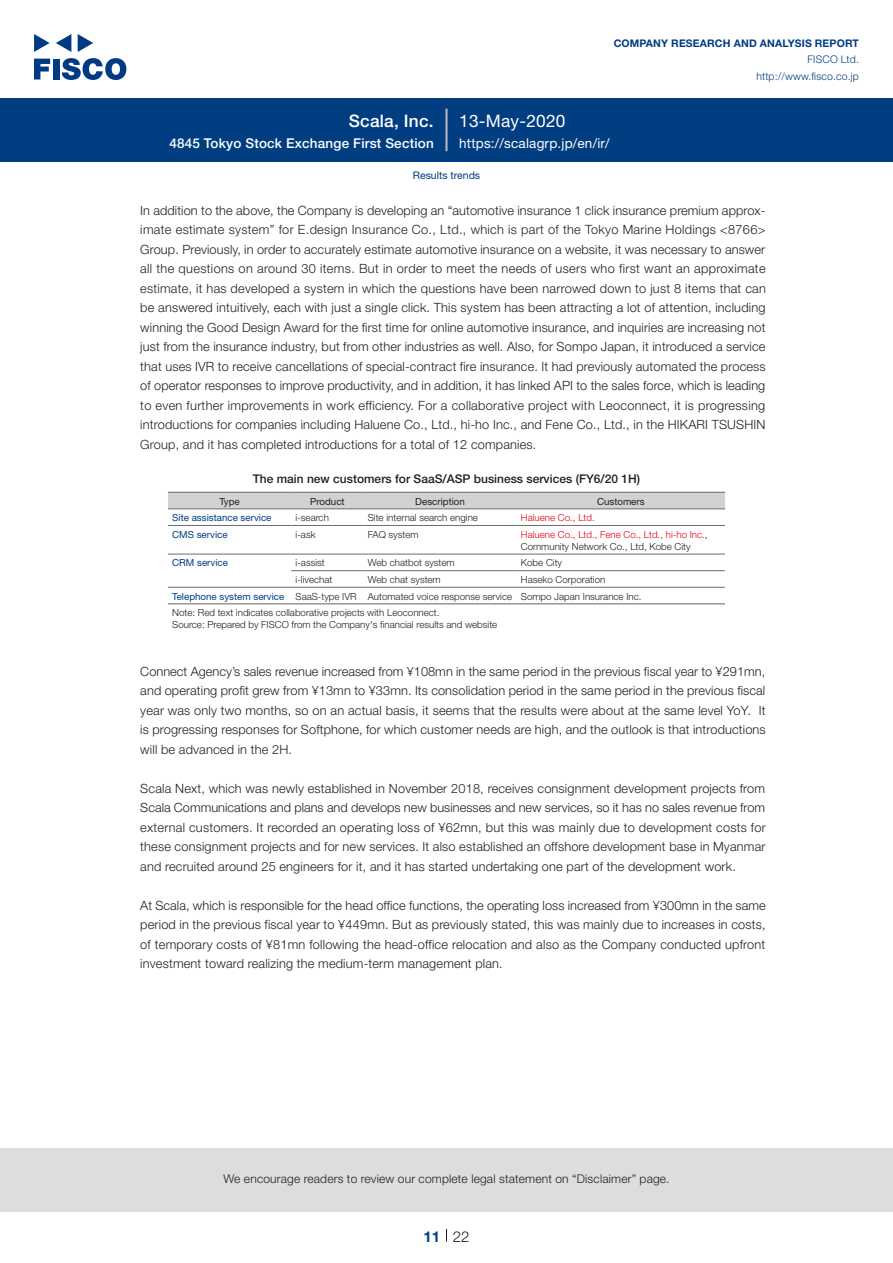
<style>
.page{position:relative;width:893px;height:1263px;background:#fff}
.page>*{position:absolute;margin:0;border:0;box-sizing:border-box;transform-origin:0 0}
.t1{font:17.25px "Helvetica Neue LT Std";letter-spacing:.015em;color:#fff}
.t2{font:500 17.25px "Helvetica Neue LT Std";letter-spacing:.015em;color:#fff}
.t3{font:300 15px "Helvetica Neue LT Std";color:#231f20}
.t4{font:700 15px "Helvetica Neue LT Std";color:#003d81}
.t5{font:500 13.5px "Helvetica Neue LT Std";letter-spacing:.015em;color:#fff}
.t6{font:13.5px "Helvetica Neue LT Std";letter-spacing:.015em;color:#fff}
.本文3mm_e{font:300 12.75px/19.5px "Helvetica Neue LT Std";letter-spacing:.01em;color:#231f20;text-align:justify}
.t7{font:300 12px "Helvetica Neue LT Std";letter-spacing:.015em;color:#231f20}
.チャートタイトル_e{font:500 12px "Helvetica Neue LT Std";color:#231f20}
.t8{font:700 10.5px "Helvetica Neue LT Std";letter-spacing:.015em;color:#003d81}
.t9{font:300 10.5px/16.5px "Helvetica Neue LT Std";letter-spacing:.015em;color:#003d81;text-align:right}
.ヘッダー_e{font:10.5px "Helvetica Neue LT Std";color:#003d81}
.表組み基本スタイル_en{font:300 9.75px "Helvetica Neue LT Std";color:#231f20}
.表左_en{font:9.75px "Helvetica Neue LT Std";color:#003d81}
.表組み基本スタイル_en-2{font:300 9.75px "Helvetica Neue LT Std";color:#ea030f}
.表上_en{font:9.75px "Helvetica Neue LT Std";color:#231f20}
.表組み基本スタイル_en-3{font:300 9.75px "Helvetica Neue LT Std";color:#ea000f}
.s1{color:#231f20}
</style>
<div class="page">
<div style="left:0;top:1148px;width:893px;height:64px;background:#ddd"></div>
<svg style="left:34px;top:59px;width:16px;height:20px"></svg>
<div style="left:53px;top:59px;width:6px;height:20px;background:#003a83"></div>
<svg style="left:62px;top:58px;width:64px;height:22px"></svg>
<svg style="left:34px;top:34px;width:16px;height:18px"></svg>
<svg style="left:78px;top:34px;width:15px;height:18px"></svg>
<svg style="left:56px;top:34px;width:15px;height:18px"></svg>
<div style="left:0;top:98px;width:893px;height:64px;background:#003d81"></div>
<hr style="left:445px;top:109px;width:3px;height:42px;background:#b5b5b6">
<svg style="left:446px;top:1229px;width:1px;height:13px"></svg>
<div style="left:168px;top:493px;width:557px;height:16px;background:#d1d2d4"></div>
<hr style="left:168px;top:509px;width:123px;height:1px;background:#6c6d70">
<hr style="left:291px;top:509px;width:73px;height:1px;background:#6c6d70">
<hr style="left:364px;top:509px;width:153px;height:1px;background:#6c6d70">
<hr style="left:517px;top:509px;width:208px;height:1px;background:#6c6d70">
<hr style="left:168px;top:525px;width:123px;height:1px;background:#6c6d70">
<hr style="left:291px;top:525px;width:73px;height:1px;background:#6c6d70">
<hr style="left:364px;top:525px;width:153px;height:1px;background:#6c6d70">
<hr style="left:517px;top:525px;width:208px;height:1px;background:#6c6d70">
<hr style="left:168px;top:554px;width:123px;height:1px;background:#6c6d70">
<hr style="left:291px;top:554px;width:73px;height:1px;background:#6c6d70">
<hr style="left:364px;top:554px;width:153px;height:1px;background:#6c6d70">
<hr style="left:517px;top:554px;width:208px;height:1px;background:#6c6d70">
<hr style="left:291px;top:570px;width:73px;height:1px;background:#6c6d70">
<hr style="left:364px;top:570px;width:153px;height:1px;background:#6c6d70">
<hr style="left:517px;top:570px;width:208px;height:1px;background:#6c6d70">
<hr style="left:168px;top:587px;width:123px;height:1px;background:#6c6d70">
<hr style="left:291px;top:587px;width:73px;height:1px;background:#6c6d70">
<hr style="left:364px;top:587px;width:153px;height:1px;background:#6c6d70">
<hr style="left:517px;top:587px;width:208px;height:1px;background:#6c6d70">
<hr style="left:168px;top:492px;width:123px;height:1px;background:#6c6d70">
<hr style="left:291px;top:492px;width:73px;height:1px;background:#6c6d70">
<hr style="left:364px;top:492px;width:153px;height:1px;background:#6c6d70">
<hr style="left:517px;top:492px;width:208px;height:1px;background:#6c6d70">
<hr style="left:168px;top:603px;width:123px;height:1px;background:#6c6d70">
<hr style="left:291px;top:603px;width:73px;height:1px;background:#6c6d70">
<hr style="left:364px;top:603px;width:153px;height:1px;background:#6c6d70">
<hr style="left:517px;top:603px;width:208px;height:1px;background:#6c6d70">
<h1 class="t2" style="left:349px;top:110px;width:86px">Scala, Inc.</h1>
<p class="t5" style="left:169px;top:135px;width:266px">4845 Tokyo Stock Exchange First Section</p>
<h1 class="t1" style="left:459px;top:110px;width:108px">13-May-2020</h1>
<p class="t8" style="left:614px;top:37px;width:247px">COMPANY RESEARCH AND ANALYSIS REPORT</p>
<p class="t9" style="left:756px;top:51px;width:104px">FISCO Ltd. http://www.fisco.co j p.</p>
<p class="t6" style="left:459px;top:135px;width:152px">https://scalagrp j p. / e n /i r/</p>
<p class="ヘッダー_e" style="left:413px;top:169px;width:69px">Results trends</p>
<p class="本文3mm_e" style="left:140px;top:200px;width:627px">In addition to the above, the Company is developing an “automotive insurance 1 click insurance premium approx-</p>
<p class="本文3mm_e" style="left:140px;top:239px;width:627px">Group. Previously in, order to accurately estimate automotive insurance on a website it, was necessary to answer all the questions on around 30 items. But in order to meet the needs of users who first want an approximate estimate it, has developed a system in which the questions have been narrowed down to just 8 items that can be answered intuitively, each with just a single click. This system has been attracting a lot of attention, including winning the Good Design Award for the first time for online automotive insurance, and inquiries are increasing not just from the insurance industry, but from other industries as well. Also, for Sompo Japan it, introduced a service that uses IVR to receive cancellations of special-contract fire insurance It. had previously automated the process of operator responses to improve productivity, and in addition it, has linked API to the sales force, which is leading to even further improvements in work efficiency. For a collaborative project with Leoconnect isit, progressing introductions for companies including Haluene Co., Ltd., hi-ho Inc., and Fene Co., Ltd in., the HIKARI TSUSHIN Group, and it has completed introductions for a total of 12 companies.</p>
<p class="チャートタイトル_e" style="left:253px;top:472px;width:389px">The main new customers for SaaS/ASP business services (FY6/20 H1 (</p>
<p class="表上_en" style="left:597px;top:495px;width:49px">Customers</p>
<p class="本文3mm_e" style="left:140px;top:220px;width:627px">imate estimate system” for E.design Insurance Co., Ltd., which is part of the Tokyo Marine Holdings &gt;8766&lt;</p>
<p class="表上_en" style="left:219px;top:495px;width:22px">Type</p>
<p class="表上_en" style="left:310px;top:495px;width:36px">Product</p>
<p class="表上_en" style="left:415px;top:495px;width:51px">Description</p>
<p class="表左_en" style="left:172px;top:512px;width:101px">Site assistance service</p>
<p class="表組み基本スタイル_en" style="left:296px;top:512px;width:35px">-i search</p>
<p class="表組み基本スタイル_en" style="left:368px;top:512px;width:112px">Site internal search engine</p>
<p class="表組み基本スタイル_en-3" style="left:521px;top:512px;width:75px">Haluene Co., Ltd.</p>
<p class="表左_en" style="left:172px;top:528px;width:57px">CMS service</p>
<p class="表組み基本スタイル_en" style="left:296px;top:528px;width:22px">-i ask</p>
<p class="表組み基本スタイル_en" style="left:368px;top:528px;width:52px">FAQ system</p>
<p class="表組み基本スタイル_en-2" style="left:521px;top:528px;width:188px">Haluene Co., Ltd., Fene Co., Ltd., hi-ho Inc.<span class="s1">,</span></p>
<p class="表左_en" style="left:172px;top:557px;width:57px">CRM service</p>
<p class="表組み基本スタイル_en" style="left:296px;top:557px;width:31px">-i assist</p>
<p class="表組み基本スタイル_en" style="left:368px;top:557px;width:88px">Web chatbot system</p>
<p class="表組み基本スタイル_en" style="left:521px;top:540px;width:171px">Community Network Co., Ltd, Kobe City</p>
<p class="表組み基本スタイル_en" style="left:521px;top:557px;width:43px">Kobe City</p>
<p class="表組み基本スタイル_en" style="left:296px;top:574px;width:38px">-i livechat</p>
<p class="表組み基本スタイル_en" style="left:368px;top:574px;width:74px">Web chat system</p>
<p class="表組み基本スタイル_en" style="left:521px;top:574px;width:86px">Haseko Corporation</p>
<p class="表組み基本スタイル_en" style="left:296px;top:590px;width:63px">SaaS-type IVR</p>
<p class="表組み基本スタイル_en" style="left:521px;top:590px;width:122px">Sompo Japan Insurance Inc.</p>
<p class="表左_en" style="left:172px;top:590px;width:114px">Telephone system service</p>
<p class="表組み基本スタイル_en" style="left:172px;top:607px;width:269px">Note: Red text indicates collaborative projects with Leoconnect.</p>
<p class="表組み基本スタイル_en" style="left:172px;top:619px;width:327px">Source: Prepared by FISCO from the Company s' financial results and website</p>
<p class="本文3mm_e" style="left:140px;top:661px;width:627px;text-align:right">Connect Agency s’ sales revenue increased from ¥108mn in the same period in the previous fiscal year to ¥291mn, and operating profit grew from ¥13mn to ¥33mn. Its consolidation period in the same period in the previous fiscal<br>It</p>
<p class="表組み基本スタイル_en" style="left:368px;top:590px;width:146px">Automated voice response service</p>
<p class="本文3mm_e" style="left:140px;top:700px;width:627px;text-align:left">year was only two months, so on an actual basis it, seems that the results were about at the same level YoY.<br>is progressing responses for Softphone, for which customer needs are high, and the outlook is that introductions will be advanced in the H2 .</p>
<p class="本文3mm_e" style="left:140px;top:778px;width:627px">Scala Next, which was newly established in November 2018, receives consignment development projects from Scala Communications and plans and develops new businesses and new services, so it has no sales revenue from external customers It. recorded an operating loss of ¥62mn, but this was mainly due to development costs for these consignment projects and for new services It. also established an offshore development base in Myanmar and recruited around 25 engineers for ,i t and it has started undertaking one part of the development work.</p>
<p class="本文3mm_e" style="left:140px;top:895px;width:627px">At Scala, which is responsible for the head office functions, the operating loss increased from ¥300mn in the same period in the previous fiscal year to ¥449mn. But as previously stated, this was mainly due to increases in costs, of temporary costs of ¥81mn following the head-office relocation and also as the Company conducted upfront investment toward realizing the medium-term management plan.</p>
<p class="t7" style="left:223px;top:1171px;width:448px">We encourage readers to review our complete legal statement on “Disclaimer” page.</p>
<p class="t4" style="left:423px;top:1227px;width:18px">11</p>
<p class="t3" style="left:453px;top:1227px;width:18px">22</p>
</div>
